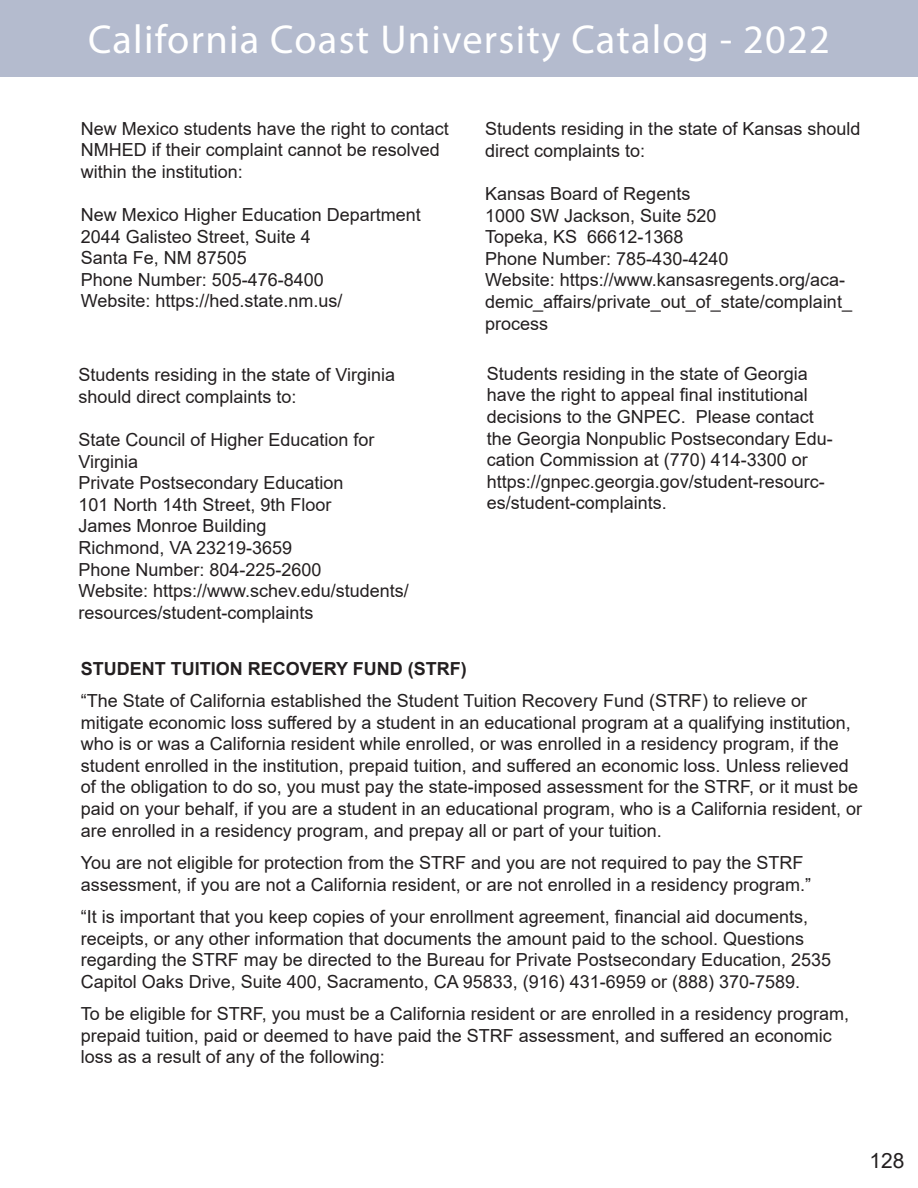
<style>
.page{position:relative;width:918px;height:1188px;background:#fff}
.page>*{position:absolute;margin:0;border:0;box-sizing:border-box;transform-origin:0 0}
.t1{font:40.5px "Myriad Pro";letter-spacing:.03em;color:#fff}
.t2{font:21px "Arial";color:#231f20}
.t3{font:18px/21.6px "Arial";color:#231f20}
.t4{font:700 18px "Arial";color:#231f20}
</style>
<div class="page">
<div style="left:0;top:0;width:918px;height:77px;background:#b4bbce"></div>
<p class="t1" style="left:88px;top:15px;width:743px">California Coast University Catalog - 2022</p>
<p class="t3" style="left:81px;top:117px;width:370px">New Mexico students have the right to contact</p>
<p class="t3" style="left:81px;top:139px;width:361px">NMHED if their complaint cannot be resolved</p>
<p class="t3" style="left:81px;top:161px;width:164px">within the institution:</p>
<p class="t3" style="left:81px;top:204px;width:342px">New Mexico Higher Education Department</p>
<p class="t3" style="left:81px;top:225px;width:232px">2044 Galisteo Street, Suite 4</p>
<p class="t3" style="left:81px;top:247px;width:168px">Santa Fe, NM 87505</p>
<p class="t3" style="left:81px;top:269px;width:245px">Phone Number: 505-476-8400</p>
<p class="t3" style="left:81px;top:290px;width:263px">Website: https://hed.state.nm.us/</p>
<p class="t3" style="left:78px;top:364px;width:318px">Students residing in the state of Virginia should direct complaints to:</p>
<p class="t3" style="left:78px;top:429px;width:298px">State Council of Higher Education for</p>
<p class="t3" style="left:78px;top:450px;width:61px">Virginia</p>
<p class="t3" style="left:78px;top:472px;width:267px">Private Postsecondary Education</p>
<p class="t3" style="left:78px;top:494px;width:255px">101 North 14th Street, 9th Floor</p>
<p class="t3" style="left:78px;top:515px;width:190px">James Monroe Building</p>
<p class="t3" style="left:78px;top:537px;width:215px">Richmond, VA 23219-3659</p>
<p class="t3" style="left:78px;top:558px;width:245px">Phone Number: 804-225-2600</p>
<p class="t3" style="left:78px;top:580px;width:332px">Website: https://www.schev.edu/students/ resources/student-complaints</p>
<p class="t3" style="left:485px;top:118px;width:377px">Students residing in the state of Kansas should direct complaints to:</p>
<p class="t3" style="left:485px;top:183px;width:207px">Kansas Board of Regents</p>
<p class="t3" style="left:485px;top:204px;width:233px">1000 SW Jackson, Suite 520</p>
<p class="t3" style="left:485px;top:226px;width:200px">Topeka, KS 66612-1368</p>
<p class="t3" style="left:485px;top:248px;width:245px">Phone Number: 785-430-4240</p>
<p class="t3" style="left:485px;top:269px;width:368px">Website: https://www.kansasregents.org/aca&shy;demic_affairs/private_out_of_state/complaint_ process</p>
<p class="t3" style="left:487px;top:362px;width:348px">Students residing in the state of Georgia have the right to appeal final institutional decisions to the GNPEC. Please contact the Georgia Nonpublic Postsecondary Edu&shy;cation Commission at (770) 414-3300 or https://gnpec.georgia.gov/student-resourc&shy;es/student-complaints.</p>
<p class="t4" style="left:81px;top:656px;width:388px">STUDENT TUITION RECOVERY FUND (STRF)</p>
<p class="t3" style="left:81px;top:690px;width:728px">“The State of California established the Student Tuition Recovery Fund (STRF) to relieve or</p>
<p class="t3" style="left:81px;top:711px;width:783px">mitigate economic loss suffered by a student in an educational program at a qualifying institution, who is or was a California resident while enrolled, or was enrolled in a residency program, if the student enrolled in the institution, prepaid tuition, and suffered an economic loss. Unless relieved of the obligation to do so, you must pay the state-imposed assessment for the STRF, or it must be paid on your behalf, if you are a student in an educational program, who is a California resident, or are enrolled in a residency program, and prepay all or part of your tuition.</p>
<p class="t3" style="left:81px;top:852px;width:724px">You are not eligible for protection from the STRF and you are not required to pay the STRF</p>
<p class="t3" style="left:81px;top:873px;width:732px">assessment, if you are not a California resident, or are not enrolled in a residency program.”</p>
<p class="t3" style="left:81px;top:906px;width:729px">“It is important that you keep copies of your enrollment agreement, financial aid documents,</p>
<p class="t3" style="left:81px;top:927px;width:725px">receipts, or any other information that documents the amount paid to the school. Questions</p>
<p class="t3" style="left:81px;top:949px;width:752px">regarding the STRF may be directed to the Bureau for Private Postsecondary Education, 2535<br>Capitol Oaks Drive, Suite 400, Sacramento, CA 95833, (916) 431-6959 or (888) 370-7589.</p>
<p class="t3" style="left:81px;top:1003px;width:770px">To be eligible for STRF, you must be a California resident or are enrolled in a residency program, prepaid tuition, paid or deemed to have paid the STRF assessment, and suffered an economic loss as a result of any of the following:</p>
<p class="t2" style="left:869px;top:1146px;width:37px">128</p>
</div>
